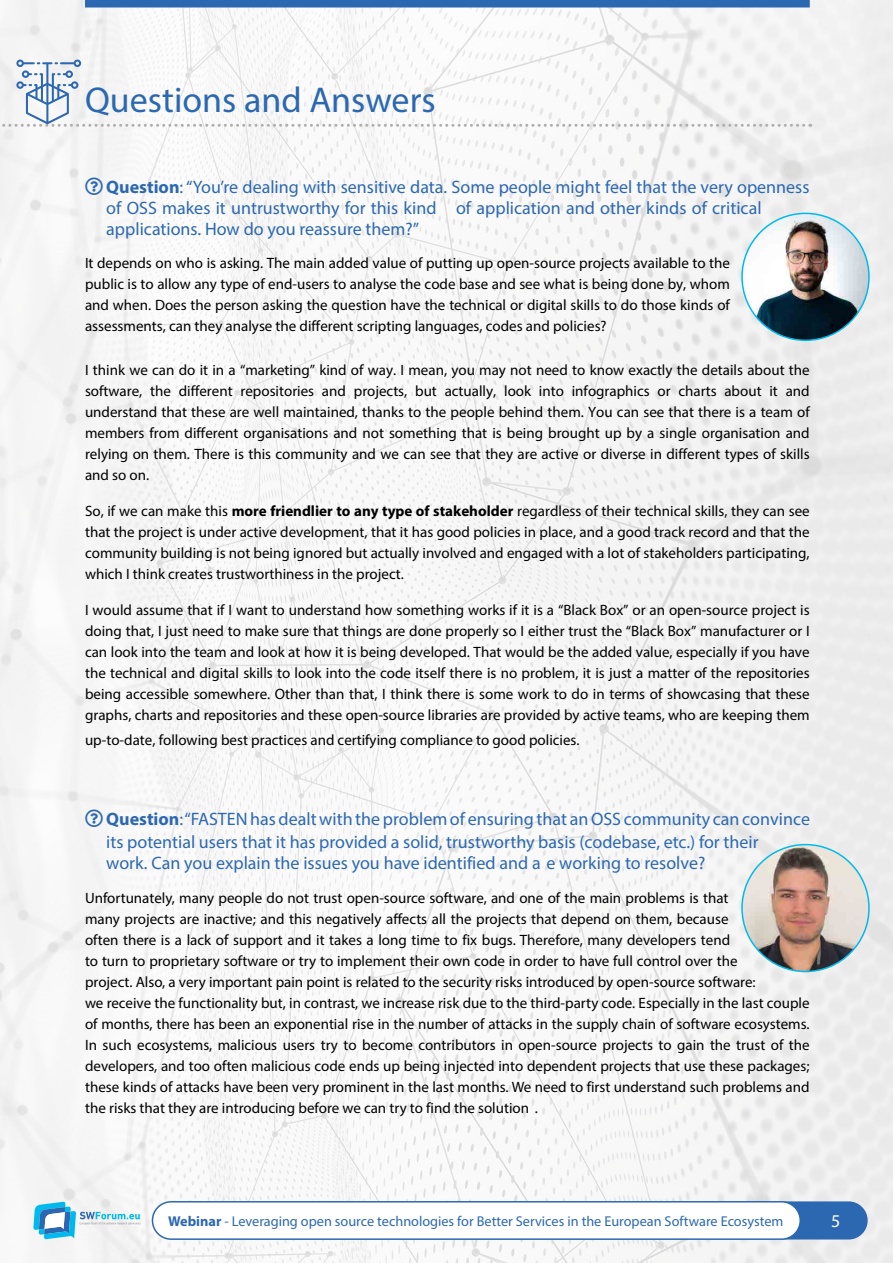
<style>
.page{position:relative;width:893px;height:1263px;background:#fff}
.page>*{position:absolute;margin:0;border:0;box-sizing:border-box;transform-origin:0 0}
.t1{font:36px "Myriad Pro";color:#2c68b1}
.t2{font:18px/21px "Myriad Pro";color:#2c68b1}
.t3{font:18px "Myriad Pro";color:#fff}
.t4{font:15px/21px "Myriad Pro";color:#000;text-align:justify}
.t5{font:14.25px "Myriad Pro";color:#2c68b1}
.s1{font-weight:700}
</style>
<div class="page">
<img style="left:0;top:0;width:893px;height:1263px">
<div style="left:85px;top:0;width:725px;height:8px;background:#2c68b1"></div>
<div style="left:768px;top:1202px;width:99px;height:37px;background:#2c68b1;border-radius:18px"></div>
<div style="left:767px;top:1201px;width:101px;height:38px;border:2px solid #2c68b1;border-radius:18px"></div>
<svg style="left:33px;top:1201px;width:107px;height:38px"></svg>
<div style="left:152px;top:1202px;width:648px;height:37px;background:#fff;border-radius:19px"></div>
<div style="left:152px;top:1201px;width:649px;height:39px;border:2px solid #2c68b1;border-radius:19px"></div>
<img style="left:742px;top:213px;width:127px;height:127px;border-radius:63px">
<img style="left:742px;top:844px;width:127px;height:127px;border-radius:63px">
<svg style="left:0;top:60px;width:804px;height:67px"></svg>
<svg style="left:85px;top:177px;width:18px;height:18px"></svg>
<svg style="left:85px;top:810px;width:18px;height:17px"></svg>
<h1 class="t1" style="left:85px;top:78px;width:352px">Questions and Answers</h1>
<p class="t2" style="left:106px;top:176px;width:705px"><span class="s1">Question</span>: “You’re dealing with sensitive data. Some people might feel that the very openness of OSS makes it untrustworthy for this kind of application and other kinds of critical applications. How do you reassure them?”</p>
<p class="t4" style="left:85px;top:252px;width:646px">It depends on who is asking. The main added value of putting up open-source projects available to the public is to allow any type of end-users to analyse the code base and see what is being done by, whom and when. Does the person asking the question have the technical or digital skills to do those kinds of assessments, can they analyse the different scripting languages, codes and policies?</p>
<p class="t4" style="left:85px;top:359px;width:726px">I think we can do it in a “marketing” kind of way. I mean, you may not need to know exactly the details about the software, the different repositories and projects, but actually, look into infographics or charts about it and understand that these are well maintained, thanks to the people behind them. You can see that there is a team of members from different organisations and not something that is being brought up by a single organisation and relying on them. There is this community and we can see that they are active or diverse in different types of skills and so on.</p>
<p class="t4" style="left:85px;top:500px;width:726px">So, if we can make this <span class="s1">more friendlier to any type of stakeholder</span> regardless of their technical skills, they can see that the project is under active development, that it has good policies in place, and a good track record and that the community building is not being ignored but actually involved and engaged with a lot of stakeholders participating, which I think creates trustworthiness in the project.</p>
<p class="t4" style="left:85px;top:599px;width:726px">I would assume that if I want to understand how something works if it is a “Black Box” or an open-source project is doing that, I just need to make sure that things are done properly so I either trust the “Black Box” manufacturer or I can look into the team and look at how it is being developed. That would be the added value, especially if you have the technical and digital skills to look into the code itself there is no problem, it is just a matter of the repositories being accessible somewhere. Other than that, I think there is some work to do in terms of showcasing that these graphs, charts and repositories and these open-source libraries are provided by active teams, who are keeping them</p>
<p class="t4" style="left:85px;top:729px;width:496px">up-to-date, following best practices and certifying compliance to good policies.</p>
<p class="t2" style="left:106px;top:808px;width:705px;line-height:22.6px"><span class="s1">Question</span>: “FASTEN has dealt with the problem of ensuring that an OSS community can convince its potential users that it has provided a solid, trustworthy basis (codebase, etc.) for their</p>
<p class="t2" style="left:106px;top:852px;width:600px">work. Can you explain the issues you have identified and a e working to resolve?</p>
<p class="t4" style="left:85px;top:887px;width:726px;text-align:left">Unfortunately, many people do not trust open-source software, and one of the main problems is that<br>many projects are inactive; and this negatively affects all the projects that depend on them, because<br>often there is a lack of support and it takes a long time to fix bugs. Therefore, many developers tend<br>to turn to proprietary software or try to implement their own code in order to have full control over the<br>project. Also, a very important pain point is related to the security risks introduced by open-source software:<br>we receive the functionality but, in contrast, we increase risk due to the third-party code. Especially in the last couple of months, there has been an exponential rise in the number of attacks in the supply chain of software ecosystems.<br>In such ecosystems, malicious users try to become contributors in open-source projects to gain the trust of the developers, and too often malicious code ends up being injected into dependent projects that use these packages; these kinds of attacks have been very prominent in the last months. We need to first understand such problems and the risks that they are introducing before we can try to find the solution .</p>
<p class="t5" style="left:168px;top:1212px;width:617px"><span class="s1">Webinar</span> - Leveraging open source technologies for Better Services in the European Software Ecosystem</p>
<p class="t3" style="left:831px;top:1210px;width:11px">5</p>
</div>
